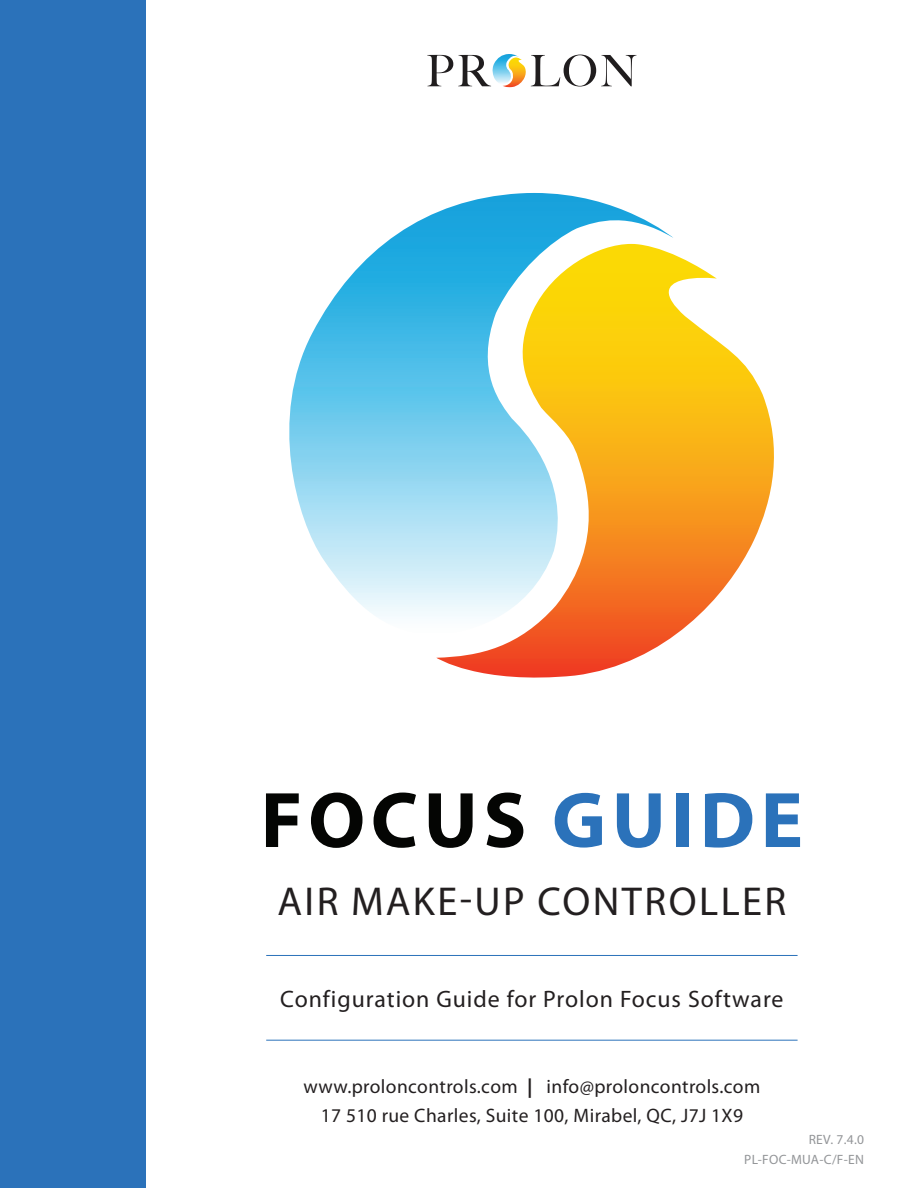
<style>
.page{position:relative;width:918px;height:1188px;background:#fff}
.page>*{position:absolute;margin:0;border:0;box-sizing:border-box;transform-origin:0 0}
.t1{font:700 79.5px "Myriad Pro";letter-spacing:.07em;color:#040503}
.t2{font:40.5px "Myriad Pro";letter-spacing:.06em;color:#231f20}
.t3{font:23.85px "Myriad Pro";letter-spacing:.04em;color:#231f20}
.t4{font:19.5px/29.4px "Myriad Pro";letter-spacing:.02em;color:#231f20;text-align:center}
.t5{font:13.5px/19.5px "Myriad Pro";letter-spacing:.02em;color:#939598;text-align:right}
.s1{color:#2b72ba}
.s2{font-weight:700}
</style>
<div class="page">
<div style="left:0;top:0;width:145px;height:1188px;background:#2b72ba"></div>
<hr style="left:266px;top:955px;width:532px;height:1px;background:#2b72ba">
<hr style="left:266px;top:1040px;width:532px;height:1px;background:#2b72ba">
<svg style="left:427px;top:54px;width:210px;height:33px"></svg>
<svg style="left:289px;top:193px;width:384px;height:424px"></svg>
<svg style="left:436px;top:244px;width:338px;height:434px"></svg>
<h1 class="t1" style="left:261px;top:768px;width:544px">FOCUS <span class="s1">GUIDE</span></h1>
<h2 class="t2" style="left:277px;top:876px;width:510px">AIR MAKE-UP CONTROLLER</h2>
<p class="t3" style="left:280px;top:984px;width:505px">Configuration Guide for Prolon Focus Software</p>
<p class="t4" style="left:303px;top:1071px;width:458px">www.proloncontrols.com <span class="s2">|</span> info@proloncontrols.com<br>17 510 rue Charles, Suite 100, Mirabel, QC, J7J 1X9</p>
<p class="t5" style="left:744px;top:1130px;width:121px">REV. 7.4.0<br>PL-FOC-MUA-C/F-EN</p>
</div>
